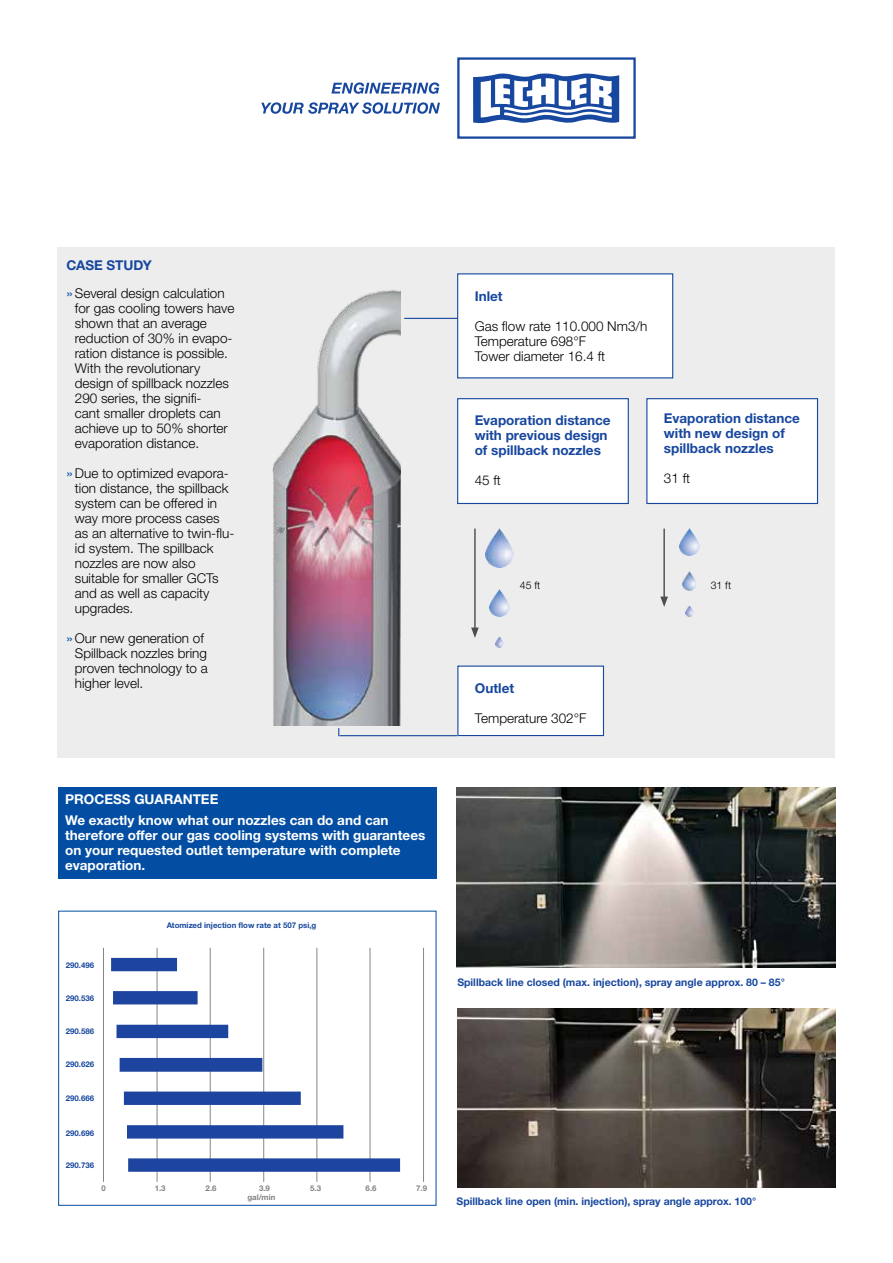
<style>
.page{position:relative;width:893px;height:1263px;background:#fff}
.page>*{position:absolute;margin:0;border:0;box-sizing:border-box;transform-origin:0 0}
.t1{font:300 13.5px/15px "Helvetica Neue LTW1 G";color:#000}
.t2{font:700 13.5px/15px "Helvetica Neue LTW1 G";color:#fff}
.t3{font:700 13.5px/15px "Helvetica Neue LTW1 G";color:#17479e}
.t4{font:700 10.5px "Helvetica Neue LTW1 G";color:#17479e}
.t5{font:300 10.5px "Helvetica Neue LTW1 G";color:#000}
.t6{font:700 7.8px "Helvetica Neue LTW1 G";color:#17479e}
.t7{font:700 7.8px "Helvetica Neue LTW1 G";color:#808285}
.s1{font-weight:700;color:#17479e}
.s2{font-weight:400;color:#034ea2}
</style>
<div class="page">
<hr style="left:103px;top:948px;width:1px;height:234px;background:#7f7f7f">
<hr style="left:157px;top:948px;width:1px;height:234px;background:#7f7f7f">
<hr style="left:210px;top:948px;width:1px;height:234px;background:#7f7f7f">
<hr style="left:263px;top:948px;width:1px;height:234px;background:#7f7f7f">
<hr style="left:317px;top:948px;width:1px;height:234px;background:#7f7f7f">
<hr style="left:370px;top:948px;width:1px;height:234px;background:#7f7f7f">
<hr style="left:423px;top:948px;width:1px;height:234px;background:#7f7f7f">
<svg style="left:111px;top:958px;width:289px;height:214px"></svg>
<div style="left:457px;top:57px;width:179px;height:82px;border:2px solid #17479e"></div>
<svg style="left:473px;top:73px;width:146px;height:51px"></svg>
<svg style="left:331px;top:82px;width:108px;height:12px"></svg>
<svg style="left:261px;top:102px;width:179px;height:12px"></svg>
<div style="left:57px;top:247px;width:778px;height:511px;background:#ededee"></div>
<img style="left:457px;top:788px;width:378px;height:179px">
<img style="left:457px;top:1008px;width:379px;height:180px">
<img style="left:272px;top:290px;width:129px;height:436px">
<img style="left:485px;top:529px;width:28px;height:38px">
<img style="left:679px;top:529px;width:20px;height:27px">
<hr style="left:474px;top:529px;width:2px;height:101px;background:#4d4d4f">
<svg style="left:471px;top:627px;width:8px;height:11px"></svg>
<hr style="left:663px;top:529px;width:2px;height:70px;background:#4d4d4f">
<svg style="left:660px;top:596px;width:8px;height:11px"></svg>
<img style="left:489px;top:589px;width:20px;height:27px">
<img style="left:682px;top:572px;width:14px;height:19px">
<svg style="left:685px;top:605px;width:8px;height:11px"></svg>
<hr style="left:404px;top:318px;width:54px;height:1px;background:#17479e">
<hr style="left:340px;top:735px;width:117px;height:1px;background:#17479e">
<svg style="left:495px;top:636px;width:8px;height:11px"></svg>
<div style="left:457px;top:273px;width:216px;height:105px;background:#fff;border:1px solid #17479e"></div>
<div style="left:457px;top:665px;width:147px;height:71px;background:#fff;border:1px solid #17479e"></div>
<div style="left:457px;top:398px;width:172px;height:106px;background:#fff;border:1px solid #17479e"></div>
<div style="left:646px;top:398px;width:172px;height:106px;background:#fff;border:1px solid #17479e"></div>
<div style="left:58px;top:788px;width:378px;height:91px;background:#034ea2"></div>
<p class="t1" style="left:66px;top:250px;width:160px;line-height:28.7px"><span class="s1">CASE STUDY<br></span><span class="s2">»</span> Several design calculation</p>
<p class="t1" style="left:75px;top:301px;width:161px">for gas cooling towers have shown that an average reduction of 30% in evapo&shy;ration distance is possible.<br>With the revolutionary design of spillback nozzles<br>290 series, the signifi-<br>cant smaller droplets can achieve up to 50% shorter evaporation distance.</p>
<p class="t1" style="left:75px;top:466px;width:161px;text-indent:-9px"><span class="s2">»</span> Due to optimized evapora&shy;tion distance, the spillback system can be offered in way more process cases as an alternative to twin-flu&shy;id system. The spillback nozzles are now also suitable for smaller GCTs and as well as capacity upgrades.</p>
<p class="t1" style="left:75px;top:631px;width:135px;text-indent:-9px"><span class="s2">»</span> Our new generation of<br>Spillback nozzles bring proven technology to a higher level.</p>
<p class="t2" style="left:65px;top:788px;width:325px;line-height:21.8px">PROCESS GUARANTEE<br>We exactly know what our nozzles can do and can</p>
<p class="t2" style="left:65px;top:828px;width:362px">therefore offer our gas cooling systems with guarantees on your requested outlet temperature with complete evaporation.</p>
<p class="t6" style="left:66px;top:960px;width:30px">290.496</p>
<p class="t6" style="left:66px;top:993px;width:30px">290.536</p>
<p class="t6" style="left:66px;top:1026px;width:30px">290.586</p>
<p class="t6" style="left:66px;top:1060px;width:30px">290.626</p>
<p class="t6" style="left:66px;top:1093px;width:30px">290.666</p>
<p class="t6" style="left:66px;top:1128px;width:30px">290.696</p>
<p class="t6" style="left:66px;top:1160px;width:30px">290.736</p>
<p class="t6" style="left:167px;top:920px;width:151px">Atomized injection flow rate at 507 psi,g</p>
<p class="t7" style="left:155px;top:1183px;width:12px">1.3</p>
<p class="t7" style="left:259px;top:1183px;width:12px">3.9</p>
<p class="t7" style="left:366px;top:1183px;width:12px">6.6</p>
<p class="t7" style="left:206px;top:1183px;width:12px">2.6</p>
<p class="t7" style="left:310px;top:1183px;width:12px">5.3</p>
<p class="t7" style="left:416px;top:1183px;width:12px">7.9</p>
<p class="t7" style="left:247px;top:1192px;width:30px">gal/min</p>
<p class="t3" style="left:475px;top:288px;width:29px">Inlet</p>
<p class="t1" style="left:475px;top:318px;width:174px">Gas flow rate 110.000 Nm3/h<br>Temperature 698°F<br>Tower diameter 16.4 ft</p>
<p class="t3" style="left:475px;top:413px;width:137px">Evaporation distance with previous design of spillback nozzles</p>
<p class="t1" style="left:475px;top:473px;width:28px">45 ft</p>
<p class="t3" style="left:664px;top:411px;width:137px">Evaporation distance with new design of spillback nozzles</p>
<p class="t1" style="left:664px;top:471px;width:28px">31 ft</p>
<p class="t5" style="left:520px;top:579px;width:22px">45 ft</p>
<p class="t5" style="left:711px;top:579px;width:22px">31 ft</p>
<p class="t3" style="left:475px;top:680px;width:41px">Outlet</p>
<p class="t1" style="left:475px;top:710px;width:113px">Temperature 302°F</p>
<p class="t4" style="left:457px;top:975px;width:329px">Spillback line closed (max. injection), spray angle approx. 80 – 85°</p>
<p class="t4" style="left:457px;top:1194px;width:301px">Spillback line open (min. injection), spray angle approx. 100°</p>
</div>
